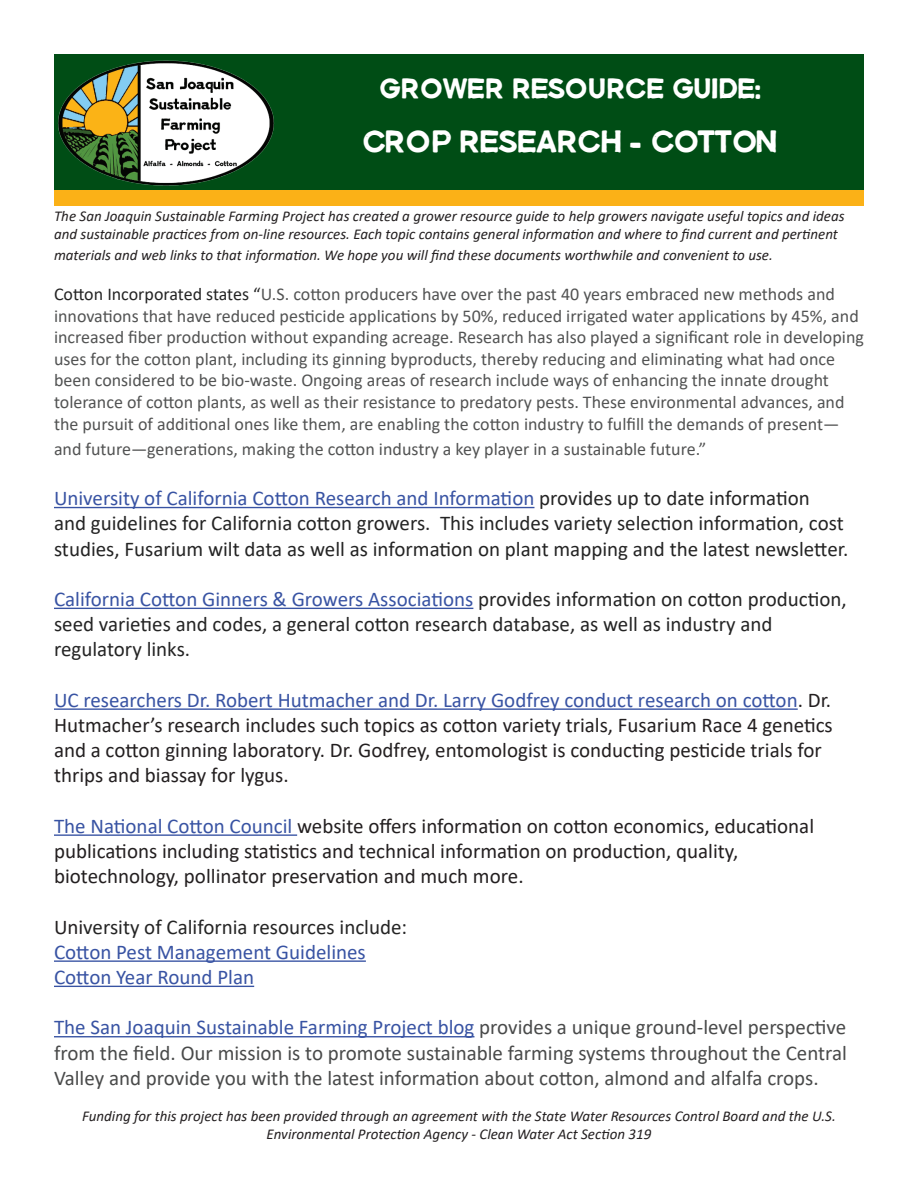
<style>
.page{position:relative;width:918px;height:1188px;background:#fff}
.page>*{position:absolute;margin:0;border:0;box-sizing:border-box;transform-origin:0 0}
.t1{font:33px "LL Charlotte";letter-spacing:-.02em;color:#fff}
.t2{font:30px "LL Charlotte";letter-spacing:-.005em;color:#fff}
.t3{font:21px/25.2px "Calibri";color:#231f20}
.t4{font:21px/25.2px "Calibri";color:#242424}
.t5{font:21px/25.2px "Calibri";color:#494a4a;text-align:justify}
.t6{font:21px/25.2px "Calibri";color:#3853a3}
.t7{font:18px/21.6px "Calibri";color:#525353}
.t8{font:italic 15px/18px "Calibri";color:#231f20}
.s1{color:#242424}
.s2{color:#3853a3}
.s3{color:#231f20}
</style>
<div class="page">
<div style="left:54px;top:54px;width:810px;height:136px;background:#004d15"></div>
<img style="left:58px;top:60px;width:216px;height:126px">
<div style="left:54px;top:190px;width:810px;height:15px;background:#fbb117"></div>
<hr style="left:54px;top:507px;width:480px;height:1px;background:#3853a3">
<hr style="left:54px;top:608px;width:419px;height:1px;background:#3853a3">
<hr style="left:54px;top:708px;width:744px;height:2px;background:#3853a3">
<hr style="left:54px;top:834px;width:243px;height:2px;background:#3853a3">
<hr style="left:54px;top:960px;width:312px;height:2px;background:#3853a3">
<hr style="left:54px;top:986px;width:200px;height:1px;background:#3853a3">
<hr style="left:54px;top:1036px;width:420px;height:1px;background:#3853a3">
<h2 class="t2" style="left:380px;top:71px;width:383px">GROWER RESOURCE GUIDE:</h2>
<h1 class="t1" style="left:362px;top:122px;width:418px">CROP RESEARCH - COTTON</h1>
<p class="t8" style="left:54px;top:206px;width:792px">The San Joaquin Sustainable Farming Project has created a grower resource guide to help growers navigate useful topics and ideas and sustainable practices from on-line resources. Each topic contains general information and where to find current and pertinent</p>
<p class="t8" style="left:54px;top:246px;width:720px">materials and web links to that information. We hope you will find these documents worthwhile and convenient to use.</p>
<p class="t7" style="left:54px;top:283px;width:811px"><span class="s1">Cotton Incorporated states “</span>U.S. cotton producers have over the past 40 years embraced new methods and innovations that have reduced pesticide applications by 50%, reduced irrigated water applications by 45%, and increased fiber production without expanding acreage. Research has also played a significant role in developing uses for the cotton plant, including its ginning byproducts, thereby reducing and eliminating what had once been considered to be bio-waste. Ongoing areas of research include ways of enhancing the innate drought tolerance of cotton plants, as well as their resistance to predatory pests. These environmental advances, and the pursuit of additional ones like them, are enabling the cotton industry to fulfill the demands of present—</p>
<p class="t7" style="left:54px;top:438px;width:654px">and future—generations, making the cotton industry a key player in a sustainable future.”</p>
<p class="t4" style="left:54px;top:485px;width:796px"><span class="s2">University of California Cotton Research and Information</span> provides up to date information<br>and guidelines for California cotton growers. This includes variety selection information, cost studies, Fusarium wilt data as well as information on plant mapping and the latest newsletter.</p>
<p class="t4" style="left:54px;top:586px;width:794px"><span class="s2">California Cotton Ginners &amp; Growers Associations</span> provides information on cotton production, seed varieties and codes, a general cotton research database, as well as industry and regulatory links.</p>
<p class="t3" style="left:54px;top:687px;width:780px"><span class="s2">UC researchers Dr. Robert Hutmacher and Dr. Larry Godfrey conduct research on cotton</span>. Dr.<br>Hutmacher’s research includes such topics as cotton variety trials, Fusarium Race 4 genetics and a cotton ginning laboratory. Dr. Godfrey, entomologist is conducting pesticide trials for thrips and biassay for lygus.</p>
<p class="t3" style="left:54px;top:813px;width:762px"><span class="s2">The National Cotton Council</span> website offers information on cotton economics, educational publications including statistics and technical information on production, quality, biotechnology, pollinator preservation and much more.</p>
<p class="t6" style="left:54px;top:913px;width:355px"><span class="s3">Uni</span><span class="s1">versity of California resources include:<br></span>Cotton Pest Management Guidelines<br>Cotton Year Round Plan</p>
<p class="t5" style="left:54px;top:1014px;width:795px"><span class="s2">The San Joaquin Sustainable Farming Project blog</span> provides a unique ground-level perspective from the field. Our mission is to promote sustainable farming systems throughout the Central Valley and provide you with the latest information about cotton, almond and alfalfa crops.</p>
<p class="t8" style="left:82px;top:1106px;width:755px;text-align:center">Funding for this project has been provided through an agreement with the State Water Resources Control Board and the U.S.<br>Environmental Protection Agency - Clean Water Act Section 319</p>
</div>
